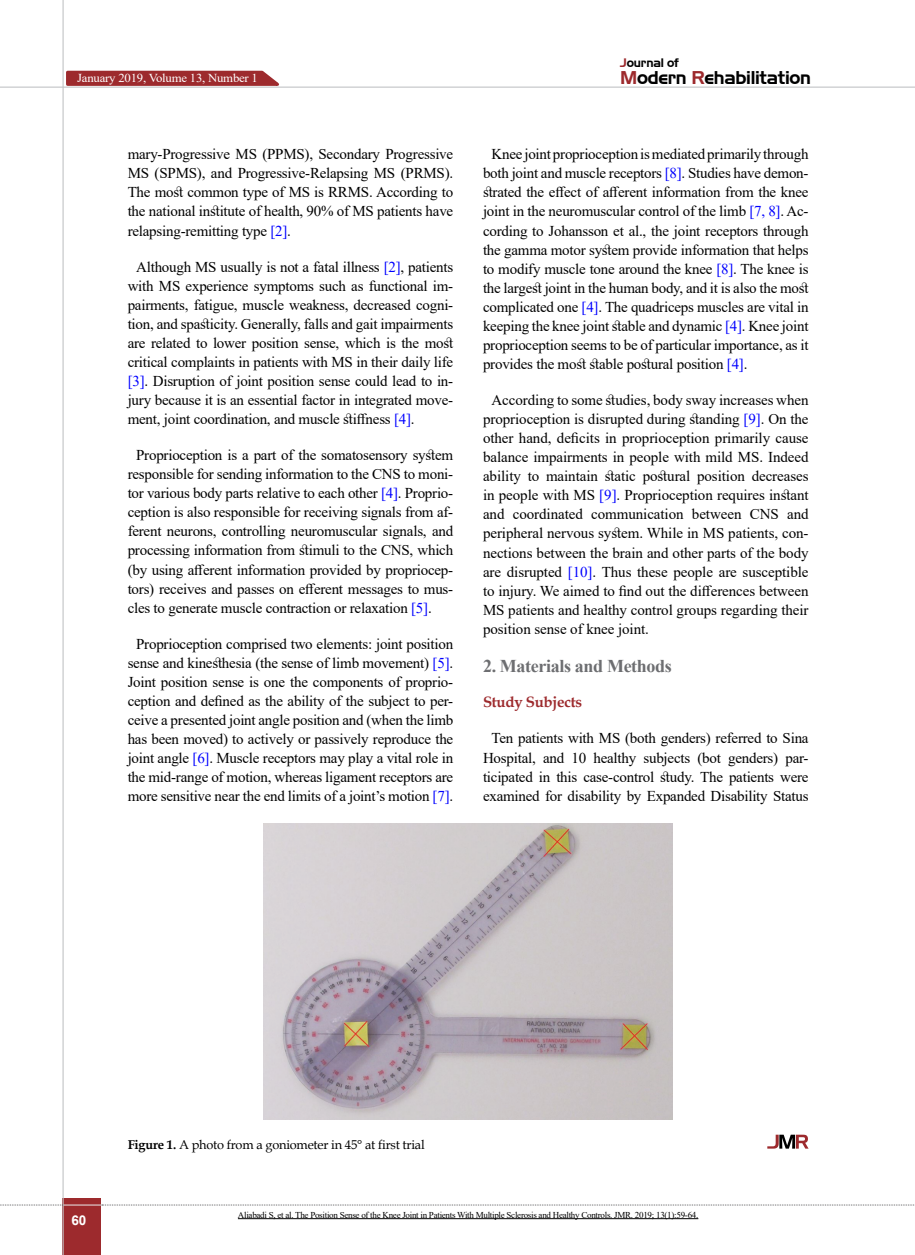
<style>
.page{position:relative;width:915px;height:1255px;background:#fff}
.page>*{position:absolute;margin:0;border:0;box-sizing:border-box;transform-origin:0 0}
.t1{font:700 18px "Times New Roman";letter-spacing:-.02em;color:#6d6e71}
.t2{font:18px "Aero Regular SWFTE";letter-spacing:-.015em;color:#000}
.t3{font:15px/19px "Times New Roman";letter-spacing:-.015em;color:#000;text-align:justify}
.t4{font:700 15px "Book Antiqua";letter-spacing:-.02em;color:#9d2a2d}
.t5{font:700 13.5px "Arial";color:#fff}
.t6{font:12.75px "Book Antiqua";letter-spacing:-.015em;color:#000}
.t7{font:12.15px "Times New Roman";letter-spacing:-.015em;color:#fff;scale:1.05 1}
.t8{font:12px "Aero Regular SWFTE";letter-spacing:-.015em;color:#000}
.t9{font:9px "Times New Roman";letter-spacing:-.03em;color:#000}
.s1{color:#00f}
.s2{color:#9d2a2d}
.s3{font-weight:700}
</style>
<div class="page">
<div style="left:63px;top:1198px;width:38px;height:56px;background:#9d2a2d"></div>
<hr style="left:62px;top:0;width:2px;height:1254px;background:#c2c4c6">
<hr style="left:0;top:87px;width:914px;height:1px;background:#c2c4c6">
<hr style="left:63px;top:1204px;width:38px;height:1px;background:#ebebec">
<svg style="left:0;top:1204px;width:63px;height:1px"></svg>
<svg style="left:102px;top:1204px;width:813px;height:1px"></svg>
<img style="left:263px;top:823px;width:409px;height:296px">
<svg style="left:767px;top:1134px;width:41px;height:14px"></svg>
<hr style="left:238px;top:1218px;width:460px;height:1px;background:#000">
<svg style="left:64px;top:70px;width:222px;height:17px;background:#ac4d4f"></svg>
<p class="t7" style="left:77px;top:69px;width:174px">January 2019, Volume 13, Number 1</p>
<p class="t3" style="left:128px;top:144px;width:327px">mary-Progressive MS (PPMS), Secondary Progressive MS (SPMS), and Progressive-Relapsing MS (PRMS).<br>The most common type of MS is RRMS. According to the national institute of health, 90% of MS patients have relapsing-remitting type <span class="s1">[2]</span>.</p>
<p class="t3" style="left:128px;top:256px;width:327px;text-indent:9px">Although MS usually is not a fatal illness <span class="s1">[2]</span>, patients with MS experience symptoms such as functional im&shy;pairments, fatigue, muscle weakness, decreased cogni&shy;tion, and spasticity. Generally, falls and gait impairments are related to lower position sense, which is the most critical complaints in patients with MS in their daily life <span class="s1">[3]</span>. Disruption of joint position sense could lead to in&shy;jury because it is an essential factor in integrated move&shy;ment, joint coordination, and muscle stiffness <span class="s1">[4]</span>.</p>
<p class="t3" style="left:128px;top:445px;width:327px;text-indent:9px">Proprioception is a part of the somatosensory system responsible for sending information to the CNS to moni&shy;tor various body parts relative to each other <span class="s1">[4]</span>. Proprio&shy;ception is also responsible for receiving signals from af&shy;ferent neurons, controlling neuromuscular signals, and processing information from stimuli to the CNS, which (by using afferent information provided by propriocep&shy;tors) receives and passes on efferent messages to mus&shy;cles to generate muscle contraction or relaxation <span class="s1">[5]</span>.</p>
<p class="t3" style="left:128px;top:633px;width:327px;text-align:center">Proprioception comprised two elements: joint position sense and kinesthesia (the sense of limb movement) <span class="s1">[5]</span>.<br>Joint position sense is one the components of proprio&shy;ception and defined as the ability of the subject to per&shy;ceive a presented joint angle position and (when the limb has been moved) to actively or passively reproduce the joint angle <span class="s1">[6]</span>. Muscle receptors may play a vital role in the mid-range of motion, whereas ligament receptors are more sensitive near the end limits of a joint’s motion <span class="s1">[7]</span>.</p>
<p class="t8" style="left:620px;top:55px;width:60px"><span class="s2">J</span>ournal of</p>
<p class="t2" style="left:620px;top:67px;width:192px"><span class="s2">M</span>odern <span class="s2">R</span>ehabilitation</p>
<p class="t3" style="left:483px;top:144px;width:327px;text-indent:9px">Knee joint proprioception is mediated primarily through both joint and muscle receptors <span class="s1">[8]</span>. Studies have demon&shy;strated the effect of afferent information from the knee joint in the neuromuscular control of the limb <span class="s1">[7, 8]</span>. Ac&shy;cording to Johansson et al., the joint receptors through the gamma motor system provide information that helps to modify muscle tone around the knee <span class="s1">[8]</span>. The knee is the largest joint in the human body, and it is also the most complicated one <span class="s1">[4]</span>. The quadriceps muscles are vital in keeping the knee joint stable and dynamic <span class="s1">[4]</span>. Knee joint proprioception seems to be of particular importance, as it provides the most stable postural position <span class="s1">[4]</span>.</p>
<p class="t3" style="left:483px;top:390px;width:327px;text-indent:9px">According to some studies, body sway increases when proprioception is disrupted during standing <span class="s1">[9]</span>. On the other hand, deficits in proprioception primarily cause balance impairments in people with mild MS. Indeed ability to maintain static postural position decreases in people with MS <span class="s1">[9]</span>. Proprioception requires instant and coordinated communication between CNS and peripheral nervous system. While in MS patients, con&shy;nections between the brain and other parts of the body are disrupted <span class="s1">[10]</span>. Thus these people are susceptible to injury. We aimed to find out the differences between MS patients and healthy control groups regarding their position sense of knee joint.</p>
<p class="t1" style="left:483px;top:653px;width:190px">2. Materials and Methods</p>
<p class="t4" style="left:483px;top:692px;width:100px">Study Subjects</p>
<p class="t3" style="left:483px;top:728px;width:327px;text-align:center">Ten patients with MS (both genders) referred to Sina Hospital, and 10 healthy subjects (bot genders) par&shy;ticipated in this case-control study. The patients were examined for disability by Expanded Disability Status</p>
<p class="t6" style="left:128px;top:1135px;width:298px"><span class="s3">Figure 1.</span> A photo from a goniometer in 45° at first trial</p>
<p class="t5" style="left:71px;top:1210px;width:17px">60</p>
<p class="t9" style="left:238px;top:1208px;width:462px">Aliabadi S, et al. The Position Sense of the Knee Joint in Patients With Multiple Sclerosis and Healthy Controls. JMR. 2019; 13(1):59-64.</p>
</div>
